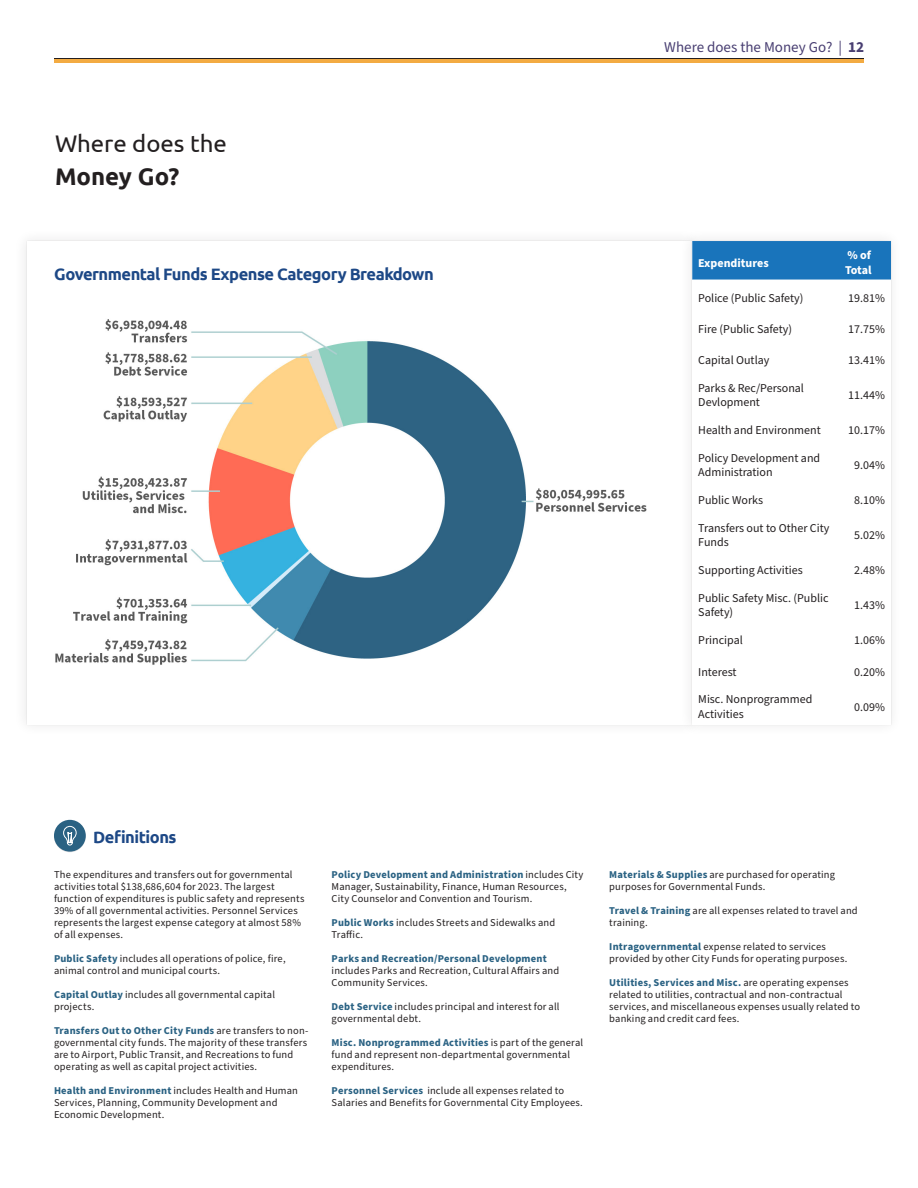
<style>
.page{position:relative;width:918px;height:1188px;background:#fff}
.page>*{position:absolute;margin:0;border:0;box-sizing:border-box;transform-origin:0 0}
.COMO_Tittle_Regular{font:24px "Ubuntu";color:#231f20}
.COMO_Tittle_Regular-2{font:700 24px "Ubuntu";color:#231f20}
.t1{font:700 16.5px "Ubuntu";letter-spacing:-.03em;color:#1d4886}
.t2{font:15px "Source Sans Pro";color:#493f72}
.t3{font:12px/14.4px "Source Sans Pro";color:#231f20}
.t4{font:700 12px/14.4px "Source Sans Pro";color:#fff}
.Notes_Definitions{font:10.5px/12px "Source Sans Pro";letter-spacing:.015em;color:#231f20}
.s1{font-weight:700}
.s2{font-weight:700;color:#2a6283}
</style>
<div class="page">
<div style="left:14px;top:229px;width:689px;height:507px;background:#fafafa"></div>
<div style="left:27px;top:241px;width:665px;height:483px;background:#fff"></div>
<div style="left:679px;top:229px;width:223px;height:507px;background:#231f20;opacity:.1"></div>
<hr style="left:54px;top:58px;width:810px;height:1px;background:#231f20">
<div style="left:692px;top:241px;width:199px;height:39px;background:#1974bb"></div>
<svg style="left:692px;top:280px;width:199px;height:444px"></svg>
<div style="left:54px;top:820px;width:32px;height:32px;background:#2a6283;border-radius:50%"></div>
<svg style="left:63px;top:826px;width:14px;height:20px"></svg>
<img style="left:55px;top:319px;width:592px;height:346px">
<hr style="left:54px;top:59px;width:810px;height:4px;background:#f3ab42">
<p class="COMO_Tittle_Regular" style="left:55px;top:129px;width:173px">Where does the</p>
<p class="COMO_Tittle_Regular-2" style="left:55px;top:162px;width:126px">Money Go?</p>
<p class="t1" style="left:54px;top:264px;width:381px">Governmental Funds Expense Category Breakdown</p>
<p class="t2" style="left:664px;top:37px;width:201px">Where does the Money Go? | <span class="s1">12</span></p>
<p class="t4" style="left:698px;top:256px;width:72px">Expenditures</p>
<p class="t4" style="left:845px;top:248px;width:28px">% of<br>Total</p>
<p class="t3" style="left:698px;top:291px;width:107px">Police (Public Safety)</p>
<p class="t3" style="left:848px;top:291px;width:38px">19.81%</p>
<p class="t3" style="left:698px;top:322px;width:95px">Fire (Public Safety)</p>
<p class="t3" style="left:848px;top:322px;width:38px">17.75%</p>
<p class="t3" style="left:698px;top:353px;width:73px">Capital Outlay</p>
<p class="t3" style="left:848px;top:353px;width:38px">13.41%</p>
<p class="t3" style="left:698px;top:381px;width:107px">Parks &amp; Rec/Personal<br>Devlopment</p>
<p class="t3" style="left:848px;top:388px;width:38px">11.44%</p>
<p class="t3" style="left:698px;top:423px;width:124px">Health and Environment</p>
<p class="t3" style="left:848px;top:423px;width:38px">10.17%</p>
<p class="t3" style="left:698px;top:451px;width:123px">Policy Development and<br>Administration</p>
<p class="t3" style="left:854px;top:458px;width:32px">9.04%</p>
<p class="t3" style="left:698px;top:493px;width:66px">Public Works</p>
<p class="t3" style="left:854px;top:493px;width:32px">8.10%</p>
<p class="t3" style="left:698px;top:521px;width:133px">Transfers out to Other City<br>Funds</p>
<p class="t3" style="left:854px;top:528px;width:32px">5.02%</p>
<p class="t3" style="left:698px;top:563px;width:106px">Supporting Activities</p>
<p class="t3" style="left:854px;top:563px;width:32px">2.48%</p>
<p class="t3" style="left:698px;top:591px;width:132px">Public Safety Misc. (Public<br>Safety)</p>
<p class="t3" style="left:854px;top:598px;width:32px">1.43%</p>
<p class="t3" style="left:698px;top:633px;width:46px">Principal</p>
<p class="t3" style="left:854px;top:633px;width:32px">1.06%</p>
<p class="t3" style="left:698px;top:665px;width:40px">Interest</p>
<p class="t3" style="left:854px;top:665px;width:32px">0.20%</p>
<p class="t3" style="left:698px;top:693px;width:116px">Misc. Nonprogrammed<br>Activities</p>
<p class="t3" style="left:854px;top:700px;width:32px">0.09%</p>
<p class="t1" style="left:93px;top:827px;width:85px">Definitions</p>
<p class="Notes_Definitions" style="left:54px;top:869px;width:252px">The expenditures and transfers out for governmental activities total $138,686,604 for 2023. The largest function of expenditures is public safety and represents 39% of all governmental activities. Personnel Services represents the largest expense category at almost 58% of all expenses.</p>
<p class="Notes_Definitions" style="left:54px;top:953px;width:233px"><span class="s2">Public Safety</span> includes all operations of police, fire, animal control and municipal courts.</p>
<p class="Notes_Definitions" style="left:54px;top:989px;width:223px"><span class="s2">Capital Outlay</span> includes all governmental capital projects.</p>
<p class="Notes_Definitions" style="left:54px;top:1025px;width:256px"><span class="s2">Transfers Out to Other City Funds</span> are transfers to non&shy;governmental city funds. The majority of these transfers are to Airport, Public Transit, and Recreations to fund operating as well as capital project activities.</p>
<p class="Notes_Definitions" style="left:54px;top:1085px;width:245px"><span class="s2">Health and Environment</span> includes Health and Human<br>Services, Planning, Community Development and<br>Economic Development.</p>
<p class="Notes_Definitions" style="left:332px;top:869px;width:253px"><span class="s2">Policy Development and Administration</span> includes City<br>Manager, Sustainability, Finance, Human Resources,<br>City Counselor and Convention and Tourism.</p>
<p class="Notes_Definitions" style="left:332px;top:917px;width:225px"><span class="s2">Public Works</span> includes Streets and Sidewalks and<br>Traffic.</p>
<p class="Notes_Definitions" style="left:332px;top:953px;width:229px"><span class="s2">Parks and Recreation/Personal Development </span>includes Parks and Recreation, Cultural Affairs and<br>Community Services.</p>
<p class="Notes_Definitions" style="left:332px;top:1001px;width:229px"><span class="s2">Debt Service</span> includes principal and interest for all governmental debt.</p>
<p class="Notes_Definitions" style="left:332px;top:1037px;width:253px"><span class="s2">Misc. Nonprogrammed Activities</span> is part of the general fund and represent non-departmental governmental expenditures.</p>
<p class="Notes_Definitions" style="left:332px;top:1085px;width:253px"><span class="s2">Personnel Services</span> include all expenses related to<br>Salaries and Benefits for Governmental City Employees.</p>
<p class="Notes_Definitions" style="left:609px;top:869px;width:227px"><span class="s2">Materials &amp; Supplies</span> are purchased for operating purposes for Governmental Funds.</p>
<p class="Notes_Definitions" style="left:609px;top:905px;width:250px"><span class="s2">Travel &amp; Training</span> are all expenses related to travel and training.</p>
<p class="Notes_Definitions" style="left:609px;top:941px;width:240px"><span class="s2">Intragovernmental</span> expense related to services provided by other City Funds for operating purposes.</p>
<p class="Notes_Definitions" style="left:609px;top:977px;width:252px"><span class="s2">Utilities, Services and Misc.</span> are operating expenses related to utilities, contractual and non-contractual services, and miscellaneous expenses usually related to banking and credit card fees.</p>
</div>
